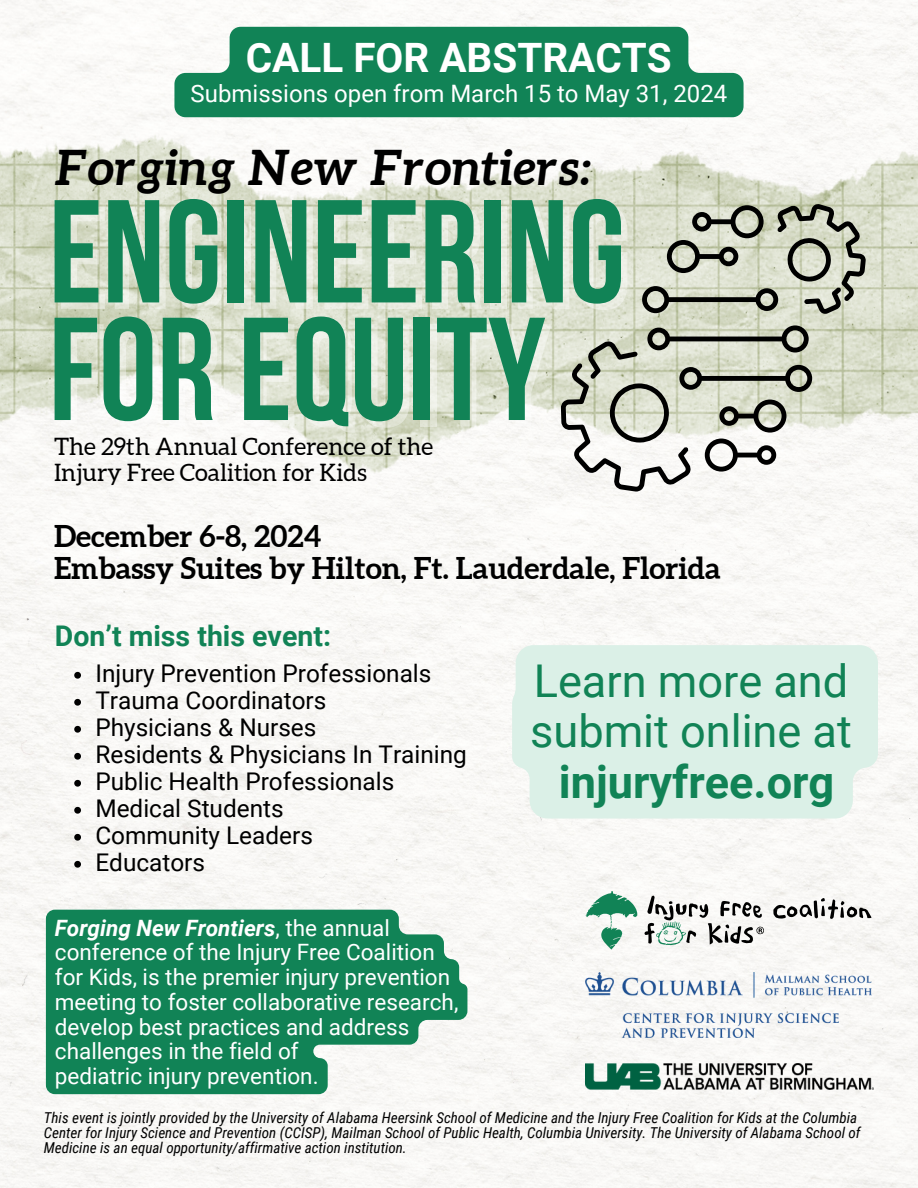
<style>
.page{position:relative;width:918px;height:1188px;background:#f9f8f6}
.page>*{position:absolute;margin:0;border:0;box-sizing:border-box;transform-origin:0 0}
.t1{font:700 146.1px "Bebas Neue";color:#118356}
.t2{font:italic 700 48.9px "Aleo";color:#000}
.t3{font:45.15px/50.8px "Roboto";color:#118356;text-align:center}
.t4{font:700 40.5px "Roboto";color:#fff}
.t5{font:700 30px/32.7px "Aleo";color:#000}
.t6{font:700 28.5px "Roboto";color:#118356}
.t7{font:24.45px "Roboto";color:#000}
.t8{font:24px/25.8px "Aleo";color:#000}
.t9{font:24px "Roboto";color:#fff}
.t10{font:22.5px/24.8px "Roboto";color:#fff}
.t11{font:italic 15px/14.7px "Roboto Condensed";color:#000}
.s1{font-weight:700;font-style:italic}
.s2{font-weight:700}
</style>
<div class="page">
<img style="left:0;top:132px;width:918px;height:341px">
<svg style="left:773px;top:898px;width:98px;height:21px"></svg>
<svg style="left:586px;top:891px;width:51px;height:59px"></svg>
<svg style="left:645px;top:896px;width:119px;height:49px"></svg>
<svg style="left:561px;top:204px;width:305px;height:288px"></svg>
<img style="left:586px;top:972px;width:285px;height:65px">
<img style="left:586px;top:1064px;width:288px;height:26px">
<svg style="left:174px;top:27px;width:570px;height:90px;background:#298f67"></svg>
<svg style="left:46px;top:910px;width:421px;height:184px;background:#31936c"></svg>
<svg style="left:74px;top:672px;width:7px;height:7px"></svg>
<svg style="left:74px;top:699px;width:7px;height:7px"></svg>
<svg style="left:74px;top:726px;width:7px;height:7px"></svg>
<svg style="left:74px;top:753px;width:7px;height:7px"></svg>
<svg style="left:74px;top:780px;width:7px;height:7px"></svg>
<svg style="left:74px;top:807px;width:7px;height:7px"></svg>
<svg style="left:74px;top:834px;width:7px;height:7px"></svg>
<svg style="left:74px;top:861px;width:7px;height:7px"></svg>
<div style="left:512px;top:645px;width:366px;height:174px;background:#dbf0e7"></div>
<h3 class="t4" style="left:246px;top:34px;width:428px">CALL FOR ABSTRACTS</h3>
<h3 class="t9" style="left:191px;top:80px;width:538px">Submissions open from March 15 to May 31, 2024</h3>
<h4 class="t2" style="left:54px;top:139px;width:539px">Forging New Frontiers:</h4>
<p class="t1" style="left:49px;top:193px;width:578px">ENGINEERING</p>
<h4 class="t1" style="left:49px;top:310px;width:499px">FOR EQUITY</h4>
<p class="t8" style="left:54px;top:434px;width:381px">The 29th Annual Conference of the<br>Injury Free Coalition for Kids</p>
<p class="t5" style="left:54px;top:519px;width:668px">December 6-8, 2024<br>Embassy Suites by Hilton, Ft. Lauderdale, Florida</p>
<p class="t6" style="left:55px;top:619px;width:278px">Don’t miss this event:</p>
<p class="t7" style="left:95px;top:659px;width:337px">Injury Prevention Professionals</p>
<p class="t7" style="left:95px;top:686px;width:232px">Trauma Coordinators</p>
<p class="t7" style="left:95px;top:713px;width:222px">Physicians &amp; Nurses</p>
<p class="t7" style="left:95px;top:740px;width:373px">Residents &amp; Physicians In Training</p>
<p class="t7" style="left:95px;top:767px;width:300px">Public Health Professionals</p>
<h5 class="t7" style="left:95px;top:794px;width:190px">Medical Students</h5>
<h3 class="t7" style="left:95px;top:821px;width:219px">Community Leaders</h3>
<p class="t7" style="left:95px;top:848px;width:111px">Educators</p>
<p class="t10" style="left:55px;top:915px;width:405px"><span class="s1">Forging New Frontiers</span>, the annual conference of the Injury Free Coalition for Kids, is the premier injury prevention meeting to foster collaborative research, develop best practices and address challenges in the field of<br>pediatric injury prevention.</p>
<p class="t3" style="left:530px;top:656px;width:323px">Learn more and submit online at <span class="s2">injuryfree.org</span></p>
<p class="t11" style="left:44px;top:1111px;width:818px">This event is jointly provided by the University of Alabama Heersink School of Medicine and the Injury Free Coalition for Kids at the Columbia<br>Center for Injury Science and Prevention (CCISP), Mailman School of Public Health, Columbia University. The University of Alabama School of<br>Medicine is an equal opportunity/affirmative action institution.</p>
</div>
